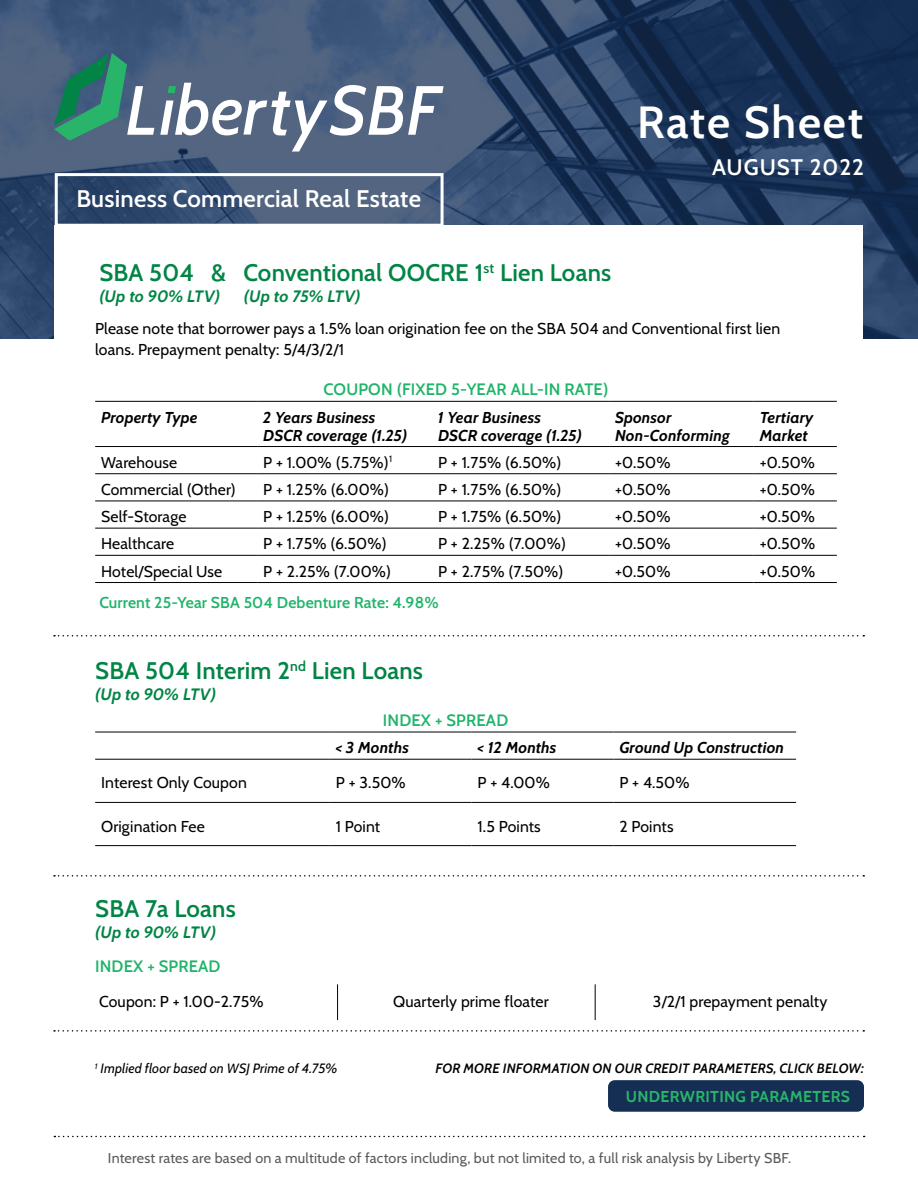
<style>
.page{position:relative;width:918px;height:1188px;background:#fff}
.page>*{position:absolute;margin:0;border:0;box-sizing:border-box;transform-origin:0 0}
.t1{font:600 45px "Cabin";letter-spacing:.04em;color:#fff}
.t2{font:600 24px "Cabin";letter-spacing:.01em;color:#018445}
.t3{font:600 24px "Cabin";letter-spacing:.01em;color:#fff}
.t4{font:600 22.5px "Cabin";letter-spacing:.04em;color:#fff}
.t5{font:600 16.5px "Cabin";letter-spacing:.01em;color:#1fb46a}
.t6{font:italic 700 16.5px "Cabin";color:#018445}
.t7{font:15.75px/21px "Cabin";letter-spacing:.01em;color:#000}
.t8{font:italic 700 15.75px/18px "Cabin";letter-spacing:.01em;color:#000}
.t9{font:600 15.75px "Cabin";letter-spacing:.01em;color:#1fb46a}
.t10{font:700 15.75px "Cabin";letter-spacing:.02em;color:#28b56a}
.t11{font:14.25px "Cabin";letter-spacing:.015em;color:#58595b}
.t12{font:italic 600 13.5px "Cabin";letter-spacing:.01em;color:#000}
.t13{font:italic 13.5px "Cabin";letter-spacing:.01em;color:#000}
</style>
<div class="page">
<img style="left:0;top:0;width:918px;height:339px">
<div style="left:55px;top:225px;width:808px;height:175px;background:#fff"></div>
<svg style="left:54px;top:53px;width:100px;height:88px;background:#427f79"></svg>
<svg style="left:160px;top:83px;width:284px;height:69px"></svg>
<div style="left:55px;top:173px;width:389px;height:54px;border:3px solid #fff"></div>
<hr style="left:95px;top:473px;width:162px;height:1px;background:#000">
<hr style="left:257px;top:473px;width:175px;height:1px;background:#000">
<hr style="left:432px;top:473px;width:177px;height:1px;background:#000">
<hr style="left:609px;top:473px;width:145px;height:1px;background:#000">
<hr style="left:754px;top:473px;width:83px;height:1px;background:#000">
<hr style="left:95px;top:501px;width:162px;height:1px;background:#000">
<hr style="left:257px;top:501px;width:175px;height:1px;background:#000">
<hr style="left:432px;top:501px;width:177px;height:1px;background:#000">
<hr style="left:609px;top:501px;width:145px;height:1px;background:#000">
<hr style="left:754px;top:501px;width:83px;height:1px;background:#000">
<hr style="left:95px;top:528px;width:162px;height:1px;background:#000">
<hr style="left:257px;top:528px;width:175px;height:1px;background:#000">
<hr style="left:432px;top:528px;width:177px;height:1px;background:#000">
<hr style="left:609px;top:528px;width:145px;height:1px;background:#000">
<hr style="left:754px;top:528px;width:83px;height:1px;background:#000">
<hr style="left:95px;top:555px;width:162px;height:1px;background:#000">
<hr style="left:257px;top:555px;width:175px;height:1px;background:#000">
<hr style="left:432px;top:555px;width:177px;height:1px;background:#000">
<hr style="left:609px;top:555px;width:145px;height:1px;background:#000">
<hr style="left:754px;top:555px;width:83px;height:1px;background:#000">
<hr style="left:95px;top:582px;width:162px;height:1px;background:#000">
<hr style="left:257px;top:582px;width:175px;height:1px;background:#000">
<hr style="left:432px;top:582px;width:177px;height:1px;background:#000">
<hr style="left:609px;top:582px;width:145px;height:1px;background:#000">
<hr style="left:754px;top:582px;width:83px;height:1px;background:#000">
<hr style="left:95px;top:401px;width:162px;height:1px;background:#000">
<hr style="left:257px;top:401px;width:175px;height:1px;background:#000">
<hr style="left:432px;top:401px;width:177px;height:1px;background:#000">
<hr style="left:609px;top:401px;width:145px;height:1px;background:#000">
<hr style="left:754px;top:401px;width:83px;height:1px;background:#000">
<hr style="left:95px;top:446px;width:162px;height:1px;background:#000">
<hr style="left:257px;top:446px;width:175px;height:1px;background:#000">
<hr style="left:432px;top:446px;width:177px;height:1px;background:#000">
<hr style="left:609px;top:446px;width:145px;height:1px;background:#000">
<hr style="left:754px;top:446px;width:83px;height:1px;background:#000">
<hr style="left:95px;top:759px;width:235px;height:1px;background:#000">
<hr style="left:330px;top:759px;width:142px;height:1px;background:#000">
<hr style="left:472px;top:759px;width:141px;height:1px;background:#000">
<hr style="left:613px;top:759px;width:183px;height:1px;background:#000">
<hr style="left:95px;top:802px;width:235px;height:1px;background:#000">
<hr style="left:330px;top:802px;width:142px;height:1px;background:#000">
<hr style="left:472px;top:802px;width:141px;height:1px;background:#000">
<hr style="left:613px;top:802px;width:183px;height:1px;background:#000">
<hr style="left:95px;top:845px;width:235px;height:1px;background:#000">
<hr style="left:330px;top:845px;width:142px;height:1px;background:#000">
<hr style="left:472px;top:845px;width:141px;height:1px;background:#000">
<hr style="left:613px;top:845px;width:183px;height:1px;background:#000">
<hr style="left:95px;top:732px;width:235px;height:1px;background:#000">
<hr style="left:330px;top:732px;width:142px;height:1px;background:#000">
<hr style="left:472px;top:732px;width:141px;height:1px;background:#000">
<hr style="left:613px;top:732px;width:183px;height:1px;background:#000">
<svg style="left:54px;top:635px;width:810px;height:2px"></svg>
<svg style="left:54px;top:875px;width:810px;height:2px"></svg>
<svg style="left:54px;top:1030px;width:810px;height:2px"></svg>
<svg style="left:54px;top:1136px;width:811px;height:1px"></svg>
<div style="left:608px;top:1080px;width:256px;height:32px;background:#152e53;border-radius:7px"></div>
<hr style="left:337px;top:984px;width:1px;height:36px;background:#000">
<hr style="left:595px;top:984px;width:1px;height:36px;background:#000">
<h1 class="t1" style="left:637px;top:87px;width:228px">Rate Sheet</h1>
<h2 class="t3" style="left:76px;top:180px;width:346px">Business Commercial Real Estate</h2>
<h2 class="t2" style="left:99px;top:254px;width:513px">SBA 504 &amp; Conventional OOCRE 1<sup>st</sup> Lien Loans</h2>
<p class="t6" style="left:99px;top:283px;width:123px">(Up to 90% LTV)</p>
<p class="t6" style="left:244px;top:283px;width:118px">(Up to 75% LTV)</p>
<h3 class="t4" style="left:712px;top:149px;width:153px">AUGUST 2022</h3>
<p class="t7" style="left:95px;top:317px;width:686px">Please note that borrower pays a 1.5% loan origination fee on the SBA 504 and Conventional first lien loans. Prepayment penalty: 5/4/3/2/1</p>
<p class="t5" style="left:324px;top:377px;width:286px">COUPON (FIXED 5-YEAR ALL-IN RATE)</p>
<p class="t8" style="left:101px;top:407px;width:98px">Property Type</p>
<p class="t8" style="left:263px;top:407px;width:146px">2 Years Business<br>DSCR coverage (1.25)</p>
<p class="t8" style="left:438px;top:407px;width:146px">1 Year Business<br>DSCR coverage (1.25)</p>
<p class="t8" style="left:615px;top:407px;width:116px">Sponsor<br>Non-Conforming</p>
<p class="t8" style="left:760px;top:407px;width:55px">Tertiary<br>Market</p>
<p class="t7" style="left:101px;top:451px;width:77px">Warehouse</p>
<p class="t7" style="left:263px;top:451px;width:130px">P + 1.00% (5.75%)<sup>1</sup></p>
<p class="t7" style="left:438px;top:451px;width:125px">P + 1.75% (6.50%)</p>
<p class="t7" style="left:615px;top:451px;width:57px">+0.50%</p>
<p class="t7" style="left:760px;top:451px;width:57px">+0.50%</p>
<p class="t7" style="left:101px;top:478px;width:136px">Commercial (Other)</p>
<p class="t7" style="left:263px;top:478px;width:127px">P + 1.25% (6.00%)</p>
<p class="t7" style="left:438px;top:478px;width:125px">P + 1.75% (6.50%)</p>
<p class="t7" style="left:615px;top:478px;width:57px">+0.50%</p>
<p class="t7" style="left:760px;top:478px;width:57px">+0.50%</p>
<p class="t7" style="left:101px;top:505px;width:87px">Self-Storage</p>
<p class="t7" style="left:263px;top:505px;width:127px">P + 1.25% (6.00%)</p>
<p class="t7" style="left:438px;top:505px;width:125px">P + 1.75% (6.50%)</p>
<p class="t7" style="left:615px;top:505px;width:57px">+0.50%</p>
<p class="t7" style="left:760px;top:505px;width:57px">+0.50%</p>
<p class="t7" style="left:101px;top:532px;width:74px">Healthcare</p>
<p class="t7" style="left:263px;top:532px;width:125px">P + 1.75% (6.50%)</p>
<p class="t7" style="left:438px;top:532px;width:129px">P + 2.25% (7.00%)</p>
<p class="t7" style="left:615px;top:532px;width:57px">+0.50%</p>
<p class="t7" style="left:760px;top:532px;width:57px">+0.50%</p>
<p class="t7" style="left:101px;top:559px;width:123px">Hotel/Special Use</p>
<p class="t7" style="left:263px;top:559px;width:129px">P + 2.25% (7.00%)</p>
<p class="t7" style="left:438px;top:559px;width:127px">P + 2.75% (7.50%)</p>
<p class="t7" style="left:615px;top:559px;width:57px">+0.50%</p>
<p class="t7" style="left:760px;top:559px;width:57px">+0.50%</p>
<p class="t9" style="left:99px;top:590px;width:341px">Current 25-Year SBA 504 Debenture Rate: 4.98%</p>
<h2 class="t2" style="left:95px;top:652px;width:329px">SBA 504 Interim 2<sup>nd</sup> Lien Loans</h2>
<p class="t6" style="left:95px;top:681px;width:123px">(Up to 90% LTV)</p>
<p class="t5" style="left:383px;top:707px;width:127px">INDEX + SPREAD</p>
<p class="t8" style="left:336px;top:737px;width:75px">&lt; 3 Months</p>
<p class="t8" style="left:478px;top:737px;width:80px">&lt; 12 Months</p>
<p class="t8" style="left:619px;top:737px;width:166px">Ground Up Construction</p>
<p class="t7" style="left:101px;top:771px;width:147px">Interest Only Coupon</p>
<p class="t7" style="left:336px;top:771px;width:71px">P + 3.50%</p>
<p class="t7" style="left:478px;top:771px;width:74px">P + 4.00%</p>
<p class="t7" style="left:619px;top:771px;width:72px">P + 4.50%</p>
<p class="t7" style="left:101px;top:815px;width:105px">Origination Fee</p>
<p class="t7" style="left:336px;top:815px;width:46px">1 Point</p>
<p class="t7" style="left:478px;top:815px;width:65px">1.5 Points</p>
<p class="t7" style="left:619px;top:815px;width:56px">2 Points</p>
<h2 class="t2" style="left:95px;top:889px;width:142px">SBA 7a Loans</h2>
<p class="t6" style="left:95px;top:919px;width:123px">(Up to 90% LTV)</p>
<p class="t5" style="left:95px;top:953px;width:127px">INDEX + SPREAD</p>
<p class="t7" style="left:99px;top:990px;width:166px">Coupon: P + 1.00-2.75%</p>
<p class="t7" style="left:393px;top:990px;width:157px">Quarterly prime floater</p>
<p class="t7" style="left:653px;top:990px;width:176px">3/2/1 prepayment penalty</p>
<p class="t13" style="left:95px;top:1058px;width:244px"><sup>1</sup> Implied floor based on WSJ Prime of 4.75%</p>
<p class="t12" style="left:436px;top:1058px;width:430px">FOR MORE INFORMATION ON OUR CREDIT PARAMETERS, CLICK BELOW:</p>
<p class="t10" style="left:626px;top:1084px;width:226px">UNDERWRITING PARAMETERS</p>
<p class="t11" style="left:108px;top:1147px;width:685px">Interest rates are based on a multitude of factors including, but not limited to, a full risk analysis by Liberty SBF.</p>
</div>
